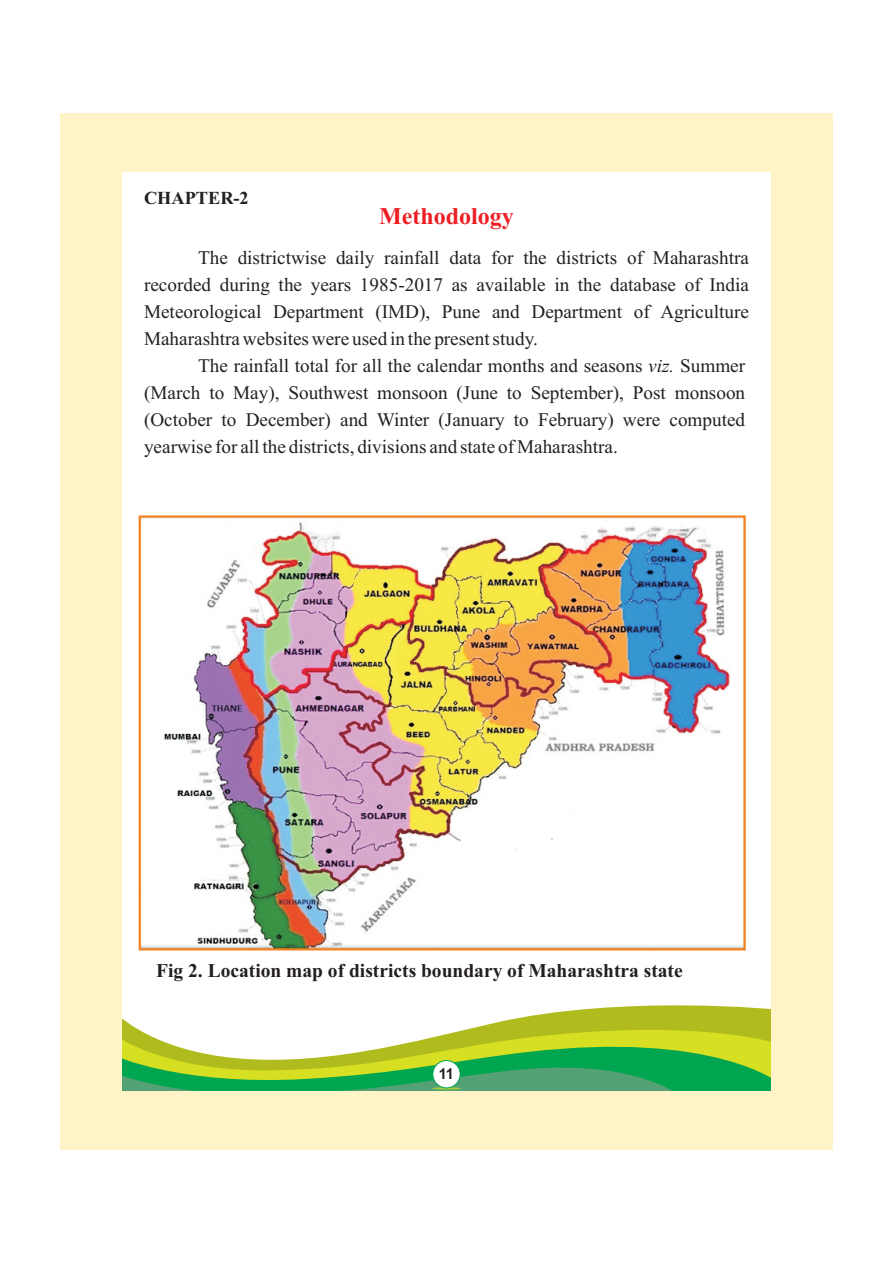
<style>
.page{position:relative;width:893px;height:1263px;background:#fff}
.page>*{position:absolute;margin:0;border:0;box-sizing:border-box;transform-origin:0 0}
.t1{font:700 24px "Times New Roman";color:#ee1d23}
.t2{font:700 19.5px "Times New Roman";color:#231f20}
.t3{font:19.2px/27px "Times New Roman";color:#231f20;text-align:justify}
.t4{font:700 18.3px "Times New Roman";color:#231f20}
.t5{font:700 15px "Arial";color:#231f20;scale:.96 1}
.s1{font-style:italic}
</style>
<div class="page">
<div style="left:60px;top:113px;width:773px;height:1037px;background:#fef4c8"></div>
<div style="left:122px;top:172px;width:648px;height:918px;background:#fff"></div>
<svg style="left:122px;top:1005px;width:648px;height:14px"></svg>
<svg style="left:122px;top:1019px;width:648px;height:11px"></svg>
<svg style="left:122px;top:1030px;width:648px;height:60px"></svg>
<hr style="left:432px;top:1087px;width:29px;height:2px;background:#a6ce39;border-radius:50%">
<div style="left:432px;top:1060px;width:28px;height:28px;background:#fff;border:1px solid #00a54f;border-radius:50%"></div>
<img style="left:142px;top:518px;width:601px;height:429px">
<div style="left:139px;top:515px;width:607px;height:435px;border:2px solid #f58220"></div>
<p class="t4" style="left:144px;top:192px;width:106px">CHAPTER-2</p>
<p class="t1" style="left:379px;top:208px;width:136px">Methodology</p>
<p class="t3" style="left:144px;top:246px;width:606px;text-indent:54px">The districtwise daily rainfall data for the districts of Maharashtra recorded during the years 1985-2017 as available in the database of India Meteorological Department (IMD), Pune and Department of Agriculture Maharashtra websites were used in the present study.</p>
<p class="t3" style="left:144px;top:354px;width:603px;text-indent:54px">The rainfall total for all the calendar months and seasons <span class="s1">viz.</span> Summer (March to May), Southwest monsoon (June to September), Post monsoon (October to December) and Winter (January to February) were computed yearwise for all the districts, divisions and state of Maharashtra.</p>
<p class="t2" style="left:156px;top:964px;width:528px">Fig 2. Location map of districts boundary of Maharashtra state</p>
<p class="t5" style="left:439px;top:1068px;width:17px">11</p>
</div>
